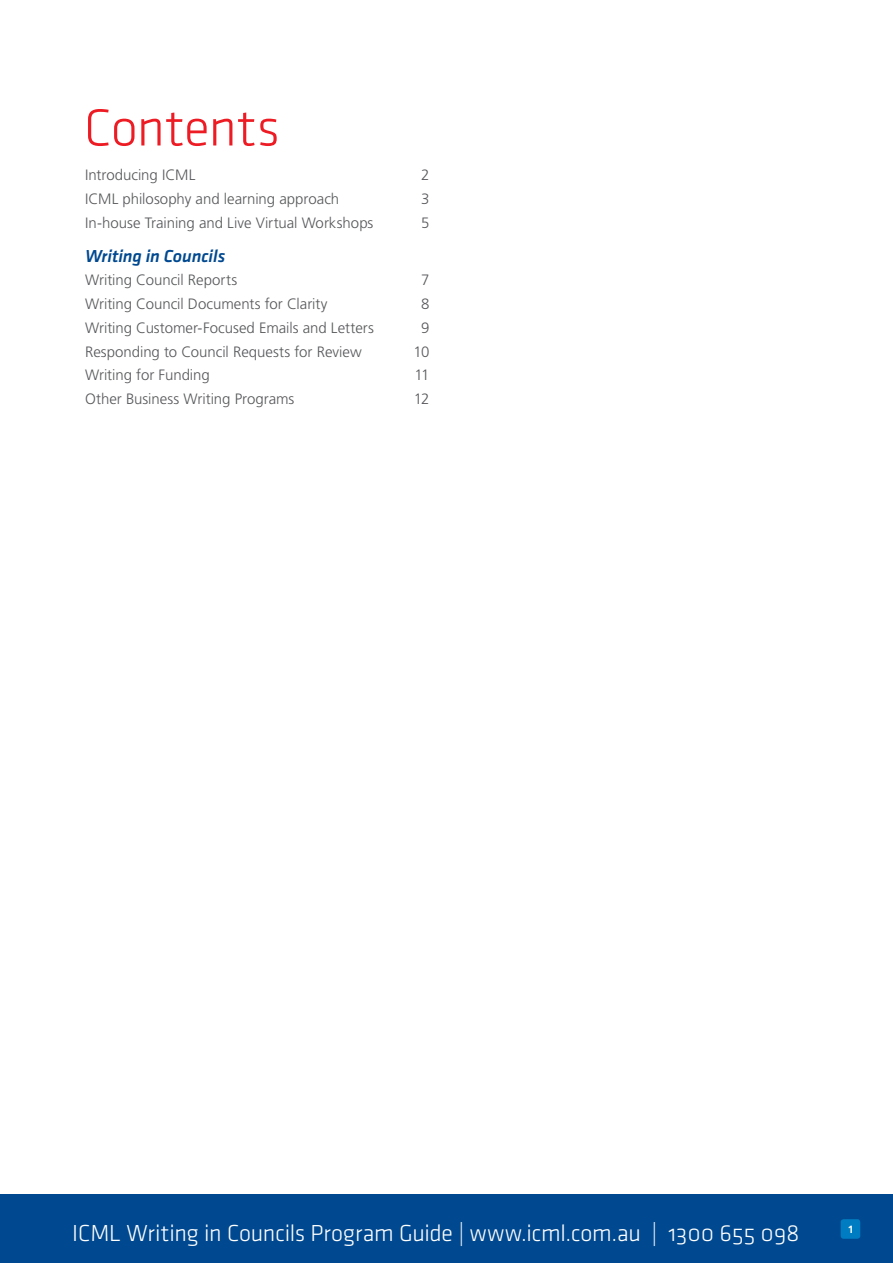
<style>
.page{position:relative;width:893px;height:1263px;background:#fff}
.page>*{position:absolute;margin:0;border:0;box-sizing:border-box;transform-origin:0 0}
.t1{font:54px "Klavika Light OSF";letter-spacing:-.01em;color:#ed1c24}
.t2{font:24px "Klavika Light OSF";letter-spacing:-.01em;color:#fff}
.t3{font:18px "Klavika Medium Italic TF";letter-spacing:-.005em;color:#004990}
.t4{font:300 15px "Frutiger LT Std";color:#57585b}
.t5{font:700 10.5px "Frutiger LT Std";color:#fff}
</style>
<div class="page">
<div style="left:0;top:1195px;width:893px;height:68px;background:#004990"></div>
<div style="left:841px;top:1219px;width:19px;height:20px;background:#007cc2;border-radius:3px"></div>
<h1 class="t1" style="left:84px;top:107px;width:197px">Contents</h1>
<p class="t4" style="left:85px;top:169px;width:112px">Introducing ICML</p>
<p class="t4" style="left:421px;top:169px;width:10px">2</p>
<p class="t4" style="left:85px;top:193px;width:256px">ICML philosophy and learning approach</p>
<p class="t4" style="left:421px;top:193px;width:10px">3</p>
<p class="t4" style="left:85px;top:216px;width:290px">In-house Training and Live Virtual Workshops</p>
<p class="t4" style="left:421px;top:216px;width:10px">5</p>
<p class="t3" style="left:85px;top:249px;width:142px">Writing in Councils</p>
<p class="t4" style="left:85px;top:274px;width:154px">Writing Council Reports</p>
<p class="t4" style="left:421px;top:274px;width:10px">7</p>
<p class="t4" style="left:85px;top:298px;width:244px">Writing Council Documents for Clarity</p>
<p class="t4" style="left:421px;top:298px;width:10px">8</p>
<p class="t4" style="left:85px;top:321px;width:290px">Writing Customer-Focused Emails and Letters</p>
<p class="t4" style="left:421px;top:321px;width:10px">9</p>
<p class="t4" style="left:85px;top:345px;width:278px">Responding to Council Requests for Review</p>
<p class="t4" style="left:413px;top:345px;width:18px">10</p>
<p class="t4" style="left:85px;top:369px;width:126px">Writing for Funding</p>
<p class="t4" style="left:414px;top:369px;width:17px">11</p>
<p class="t4" style="left:85px;top:393px;width:211px">Other Business Writing Programs</p>
<p class="t4" style="left:414px;top:393px;width:17px">12</p>
<h2 class="t2" style="left:72px;top:1222px;width:729px">ICML Writing in Councils Program Guide | www.icml.com.au | 1300 655 098</h2>
<p class="t5" style="left:848px;top:1225px;width:7px">1</p>
</div>
